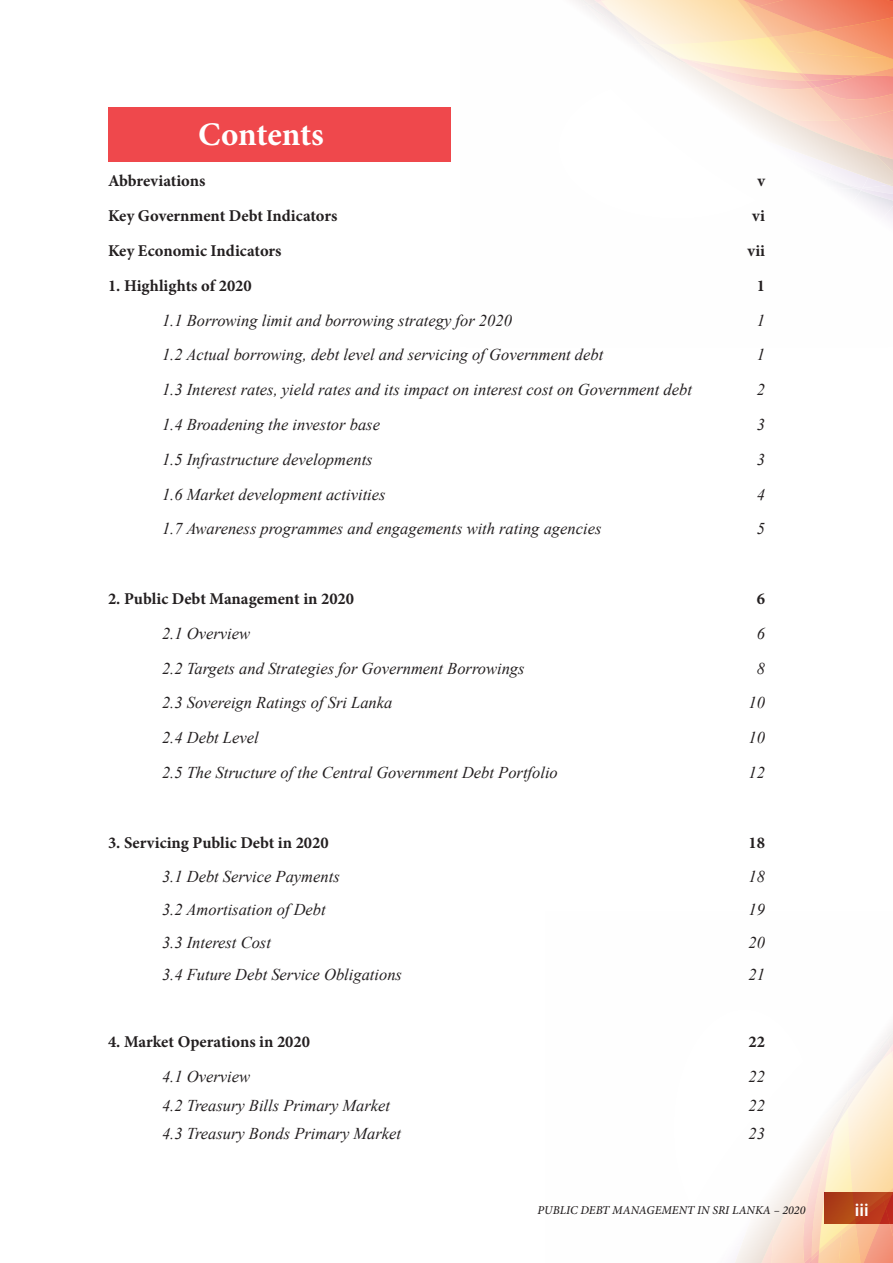
<style>
.page{position:relative;width:893px;height:1263px;background:#fff}
.page>*{position:absolute;margin:0;border:0;box-sizing:border-box;transform-origin:0 0}
.t1{font:700 33px "Minion Pro";letter-spacing:-.01em;color:#fff}
.t2{font:600 18px "Myriad Pro";color:#fff}
.t3{font:italic 16.5px "Times New Roman";color:#231f20}
.t4{font:700 16.5px "Minion Pro";color:#231f20}
.t5{font:italic 500 12px "Minion Pro";color:#231f20}
</style>
<div class="page">
<svg style="left:813px;top:1037px;width:80px;height:226px;background:#eebe9c"></svg>
<img style="left:813px;top:1160px;width:17px;height:101px">
<img style="left:813px;top:1160px;width:6px;height:77px">
<img style="left:734px;top:1160px;width:57px;height:47px">
<img style="left:739px;top:1160px;width:29px;height:7px">
<img style="left:791px;top:1037px;width:58px;height:123px">
<img style="left:848px;top:1037px;width:39px;height:36px">
<img style="left:885px;top:1033px;width:8px;height:4px">
<img style="left:888px;top:1026px;width:5px;height:10px">
<svg style="left:586px;top:0;width:307px;height:191px;background:#f7c6a7"></svg>
<img style="left:855px;top:183px;width:6px;height:4px">
<img style="left:586px;top:73px;width:201px;height:118px">
<img style="left:821px;top:187px;width:40px;height:22px">
<img style="left:601px;top:79px;width:220px;height:112px">
<img style="left:611px;top:120px;width:172px;height:71px">
<img style="left:821px;top:178px;width:34px;height:10px">
<img style="left:616px;top:85px;width:210px;height:102px">
<img style="left:617px;top:86px;width:174px;height:93px">
<img style="left:640px;top:101px;width:116px;height:67px">
<img style="left:666px;top:124px;width:50px;height:29px">
<img style="left:586px;top:43px;width:123px;height:77px">
<img style="left:586px;top:5px;width:36px;height:40px">
<img style="left:581px;top:4px;width:5px;height:4px">
<div style="left:108px;top:107px;width:343px;height:54px;background:#ef484c"></div>
<h1 class="t1" style="left:198px;top:112px;width:127px">Contents</h1>
<p class="t4" style="left:108px;top:169px;width:99px">Abbreviations</p>
<p class="t4" style="left:757px;top:169px;width:9px">v</p>
<p class="t4" style="left:108px;top:204px;width:231px">Key Government Debt Indicators</p>
<p class="t4" style="left:752px;top:204px;width:14px">vi</p>
<p class="t4" style="left:108px;top:239px;width:175px">Key Economic Indicators</p>
<p class="t4" style="left:747px;top:239px;width:19px">vii</p>
<p class="t4" style="left:108px;top:274px;width:145px">1. Highlights of 2020</p>
<p class="t4" style="left:757px;top:274px;width:10px">1</p>
<p class="t3" style="left:162px;top:309px;width:351px">1.1 Borrowing limit and borrowing strategy for 2020</p>
<p class="t3" style="left:757px;top:309px;width:10px">1</p>
<p class="t3" style="left:162px;top:343px;width:443px">1.2 Actual borrowing, debt level and servicing of Government debt</p>
<p class="t3" style="left:757px;top:343px;width:10px">1</p>
<p class="t3" style="left:162px;top:378px;width:531px">1.3 Interest rates, yield rates and its impact on interest cost on Government debt</p>
<p class="t3" style="left:757px;top:378px;width:10px">2</p>
<p class="t3" style="left:162px;top:413px;width:219px">1.4 Broadening the investor base</p>
<p class="t3" style="left:757px;top:413px;width:10px">3</p>
<p class="t3" style="left:162px;top:448px;width:212px">1.5 Infrastructure developments</p>
<p class="t3" style="left:757px;top:448px;width:10px">3</p>
<p class="t3" style="left:162px;top:483px;width:225px">1.6 Market development activities</p>
<p class="t3" style="left:757px;top:483px;width:10px">4</p>
<p class="t3" style="left:162px;top:517px;width:441px">1.7 Awareness programmes and engagements with rating agencies</p>
<p class="t3" style="left:757px;top:517px;width:10px">5</p>
<p class="t4" style="left:108px;top:587px;width:248px">2. Public Debt Management in 2020</p>
<p class="t4" style="left:757px;top:587px;width:10px">6</p>
<p class="t3" style="left:162px;top:622px;width:89px">2.1 Overview</p>
<p class="t3" style="left:757px;top:622px;width:10px">6</p>
<p class="t3" style="left:162px;top:657px;width:364px">2.2 Targets and Strategies for Government Borrowings</p>
<p class="t3" style="left:757px;top:657px;width:10px">8</p>
<p class="t3" style="left:162px;top:691px;width:232px">2.3 Sovereign Ratings of Sri Lanka</p>
<p class="t3" style="left:748px;top:691px;width:18px">10</p>
<p class="t3" style="left:162px;top:726px;width:98px">2.4 Debt Level</p>
<p class="t3" style="left:748px;top:726px;width:18px">10</p>
<p class="t3" style="left:162px;top:761px;width:397px">2.5 The Structure of the Central Government Debt Portfolio</p>
<p class="t3" style="left:748px;top:761px;width:18px">12</p>
<p class="t4" style="left:108px;top:831px;width:222px">3. Servicing Public Debt in 2020</p>
<p class="t4" style="left:748px;top:831px;width:18px">18</p>
<p class="t3" style="left:162px;top:865px;width:179px">3.1 Debt Service Payments</p>
<p class="t3" style="left:748px;top:865px;width:18px">18</p>
<p class="t3" style="left:162px;top:898px;width:165px">3.2 Amortisation of Debt</p>
<p class="t3" style="left:748px;top:898px;width:18px">19</p>
<p class="t3" style="left:162px;top:931px;width:110px">3.3 Interest Cost</p>
<p class="t3" style="left:748px;top:931px;width:18px">20</p>
<p class="t3" style="left:162px;top:963px;width:241px">3.4 Future Debt Service Obligations</p>
<p class="t3" style="left:748px;top:963px;width:18px">21</p>
<p class="t4" style="left:108px;top:1030px;width:204px">4. Market Operations in 2020</p>
<p class="t4" style="left:748px;top:1030px;width:18px">22</p>
<p class="t3" style="left:162px;top:1065px;width:89px">4.1 Overview</p>
<p class="t3" style="left:748px;top:1065px;width:18px">22</p>
<p class="t3" style="left:162px;top:1094px;width:230px">4.2 Treasury Bills Primary Market</p>
<p class="t3" style="left:748px;top:1094px;width:18px">22</p>
<p class="t3" style="left:162px;top:1122px;width:241px">4.3 Treasury Bonds Primary Market</p>
<p class="t3" style="left:748px;top:1122px;width:18px">23</p>
<p class="t5" style="left:537px;top:1202px;width:269px">PUBLIC DEBT MANAGEMENT IN SRI LANKA – 2020</p>
<p class="t2" style="left:855px;top:1198px;width:15px">iii</p>
</div>
